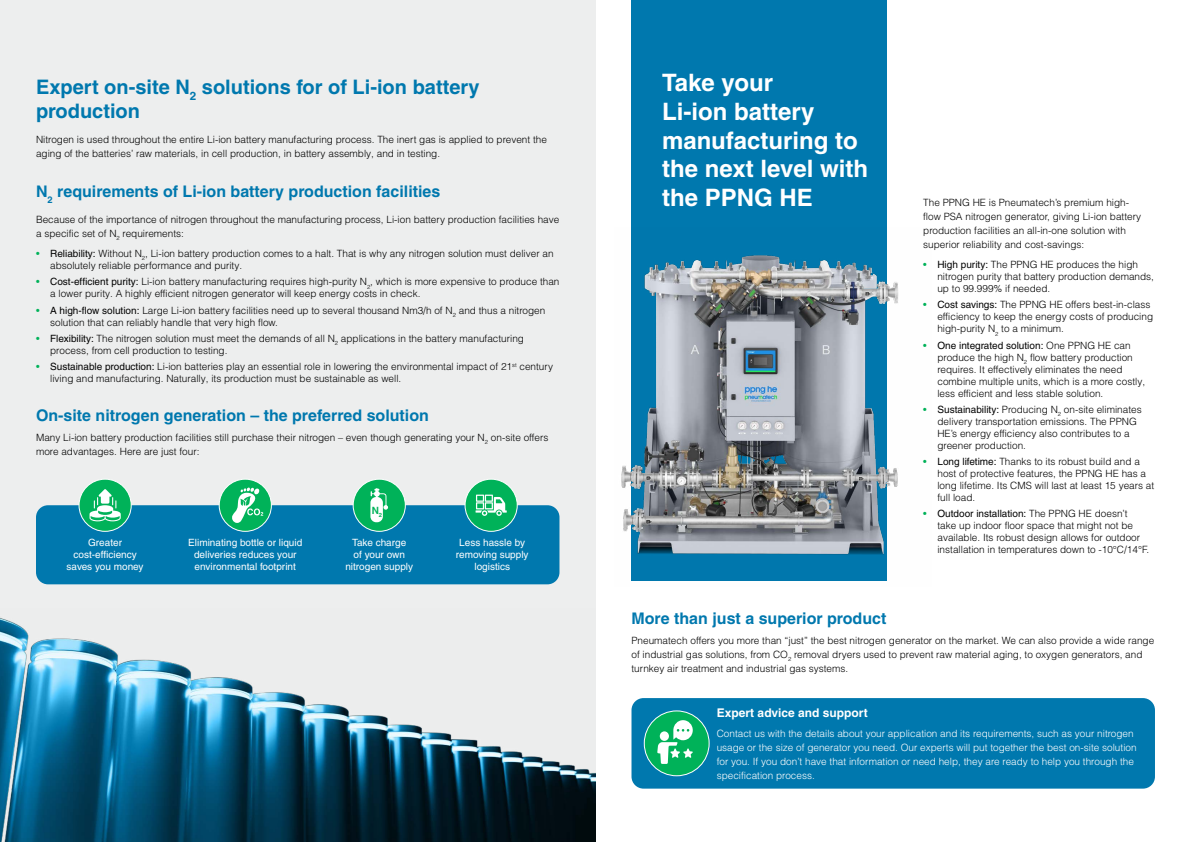
<style>
.page{position:relative;width:1191px;height:842px;background:#fff}
.page>*{position:absolute;margin:0;border:0;box-sizing:border-box;transform-origin:0 0}
.t1{font:700 24px/28.8px "Helvetica LT Pro";color:#fff}
.t2{font:700 20px/24px "Helvetica LT Pro";color:#0078ae}
.t3{font:700 16px "Helvetica LT Pro";color:#0078ae}
.t4{font:700 12px "Helvetica LT Pro";color:#fff}
.t5{font:300 10px/12px "Helvetica LT Pro";color:#000}
.t6{font:300 10px/14px "Helvetica LT Pro";color:#fff}
.t7{font:10px/12px "Helvetica LT Pro";color:#fff;text-align:center}
.t8{font:700 10px "Helvetica LT Pro";color:#00b259}
.s1{font-weight:400;color:#00b259}
.s2{font-weight:400}
</style>
<div class="page">
<div style="left:0;top:0;width:595px;height:842px;background:#edeeee"></div>
<div style="left:36px;top:505px;width:523px;height:79px;background:#0078ae;border-radius:12px"></div>
<div style="left:79px;top:479px;width:52px;height:52px;background:#00b259;border-radius:50%"></div>
<div style="left:79px;top:479px;width:53px;height:53px;border:1px solid #fff;border-radius:50%"></div>
<svg style="left:90px;top:489px;width:31px;height:32px"></svg>
<div style="left:219px;top:479px;width:52px;height:52px;background:#00b259;border-radius:50%"></div>
<div style="left:219px;top:479px;width:53px;height:53px;border:1px solid #fff;border-radius:50%"></div>
<svg style="left:232px;top:487px;width:31px;height:36px"></svg>
<div style="left:465px;top:479px;width:52px;height:52px;background:#00b259;border-radius:50%"></div>
<div style="left:464px;top:479px;width:54px;height:53px;border:1px solid #fff;border-radius:50%"></div>
<svg style="left:475px;top:495px;width:32px;height:21px"></svg>
<div style="left:353px;top:479px;width:52px;height:52px;background:#00b259;border-radius:50%"></div>
<div style="left:353px;top:479px;width:53px;height:53px;border:1px solid #fff;border-radius:50%"></div>
<svg style="left:370px;top:488px;width:18px;height:34px"></svg>
<div style="left:372px;top:505px;width:9px;height:10px;background:#fff"></div>
<img style="left:0;top:618px;width:595px;height:224px">
<div style="left:631px;top:0;width:256px;height:580px;background:#0078ae"></div>
<img style="left:621px;top:255px;width:278px;height:326px">
<div style="left:631px;top:698px;width:524px;height:91px;background:#0078ae;border-radius:12px"></div>
<div style="left:644px;top:711px;width:65px;height:65px;background:#00b259;border-radius:50%"></div>
<div style="left:644px;top:710px;width:65px;height:66px;border:1px solid #fff;border-radius:50%"></div>
<svg style="left:657px;top:720px;width:36px;height:44px"></svg>
<h2 class="t2" style="left:36px;top:75px;width:445px">Expert on-site N<sub>2</sub> solutions for of Li-ion battery production</h2>
<p class="t5" style="left:36px;top:132px;width:512px;line-height:14px">Nitrogen is used throughout the entire Li-ion battery manufacturing process. The inert gas is applied to prevent the aging of the batteries’ raw materials, in cell production, in battery assembly, and in testing.</p>
<h3 class="t3" style="left:36px;top:182px;width:406px">N<sub>2</sub> requirements of Li-ion battery production facilities</h3>
<p class="t5" style="left:36px;top:212px;width:525px;line-height:14px">Because of the importance of nitrogen throughout the manufacturing process, Li-ion battery production facilities have a specific set of N<sub>2</sub> requirements:</p>
<p class="t5" style="left:50px;top:247px;width:505px;text-indent:-14px"><span class="s1">•</span> <span class="s2">Reliability:</span> Without N<sub>2</sub>, Li-ion battery production comes to a halt. That is why any nitrogen solution must deliver an absolutely reliable performance and purity.</p>
<p class="t5" style="left:50px;top:276px;width:511px;text-indent:-14px"><span class="s1">•</span> <span class="s2">Cost-efficient purity:</span> Li-ion battery manufacturing requires high-purity N<sub>2</sub>, which is more expensive to produce than a lower purity. A highly efficient nitrogen generator will keep energy costs in check.</p>
<p class="t5" style="left:50px;top:304px;width:496px;text-indent:-14px"><span class="s1">•</span> <span class="s2">A high-flow solution:</span> Large Li-ion battery facilities need up to several thousand Nm3/h of N<sub>2</sub> and thus a nitrogen solution that can reliably handle that very high flow.</p>
<p class="t5" style="left:50px;top:332px;width:475px;text-indent:-14px"><span class="s1">•</span> <span class="s2">Flexibility:</span> The nitrogen solution must meet the demands of all N<sub>2</sub> applications in the battery manufacturing process, from cell production to testing.</p>
<p class="t5" style="left:50px;top:360px;width:504px;text-indent:-14px"><span class="s1">•</span> <span class="s2">Sustainable production:</span> Li-ion batteries play an essential role in lowering the environmental impact of 21<sup>st</sup> century living and manufacturing. Naturally, its production must be sustainable as well.</p>
<h3 class="t3" style="left:36px;top:406px;width:394px">On-site nitrogen generation – the preferred solution</h3>
<p class="t5" style="left:36px;top:430px;width:514px;line-height:14px">Many Li-ion battery production facilities still purchase their nitrogen – even though generating your N<sub>2</sub> on-site offers more advantages. Here are just four:</p>
<p class="t8" style="left:372px;top:504px;width:12px">N<sub>2</sub></p>
<p class="t7" style="left:67px;top:536px;width:78px">Greater cost-efficiency saves you money</p>
<p class="t7" style="left:188px;top:536px;width:115px">Eliminating bottle or liquid deliveries reduces your environmental footprint</p>
<p class="t7" style="left:456px;top:536px;width:74px">Less hassle by removing supply logistics</p>
<p class="t7" style="left:345px;top:536px;width:69px">Take charge<br>of your own nitrogen supply</p>
<h1 class="t1" style="left:662px;top:68px;width:208px">Take your<br>Li-ion battery manufacturing to the next level with the PPNG HE</h1>
<p class="t5" style="left:923px;top:195px;width:219px;line-height:14px">The PPNG HE is Pneumatech’s premium high&shy;flow PSA nitrogen generator, giving Li-ion battery production facilities an all-in-one solution with superior reliability and cost-savings:</p>
<p class="t5" style="left:937px;top:258px;width:218px;text-indent:-14px"><span class="s1">•</span> <span class="s2">High purity:</span> The PPNG HE produces the high nitrogen purity that battery production demands, up to 99.999% if needed.</p>
<p class="t5" style="left:937px;top:299px;width:217px;text-indent:-14px"><span class="s1">•</span> <span class="s2">Cost savings:</span> The PPNG HE offers best-in-class efficiency to keep the energy costs of producing high-purity N<sub>2</sub> to a minimum.</p>
<p class="t5" style="left:937px;top:339px;width:209px;text-indent:-14px"><span class="s1">•</span> <span class="s2">One integrated solution:</span> One PPNG HE can produce the high N<sub>2</sub> flow battery production requires. It effectively eliminates the need combine multiple units, which is a more costly, less efficient and less stable solution.</p>
<p class="t5" style="left:937px;top:403px;width:206px;text-indent:-14px"><span class="s1">•</span> <span class="s2">Sustainability:</span> Producing N<sub>2</sub> on-site eliminates delivery transportation emissions. The PPNG HE’s energy efficiency also contributes to a greener production.</p>
<p class="t5" style="left:937px;top:455px;width:218px;text-indent:-14px"><span class="s1">•</span> <span class="s2">Long lifetime:</span> Thanks to its robust build and a host of protective features, the PPNG HE has a long lifetime. Its CMS will last at least 15 years at full load.</p>
<p class="t5" style="left:937px;top:508px;width:213px;text-indent:-14px"><span class="s1">•</span> <span class="s2">Outdoor installation:</span> The PPNG HE doesn’t<br>take up indoor floor space that might not be available. Its robust design allows for outdoor installation in temperatures down to -10°C/14°F.</p>
<h3 class="t3" style="left:631px;top:609px;width:256px">More than just a superior product</h3>
<p class="t5" style="left:631px;top:633px;width:524px;line-height:14px">Pneumatech offers you more than “just” the best nitrogen generator on the market. We can also provide a wide range of industrial gas solutions, from CO<sub>2</sub> removal dryers used to prevent raw material aging, to oxygen generators, and turnkey air treatment and industrial gas systems.</p>
<p class="t4" style="left:716px;top:705px;width:153px">Expert advice and support</p>
<p class="t6" style="left:716px;top:726px;width:421px">Contact us with the details about your application and its requirements, such as your nitrogen usage or the size of generator you need. Our experts will put together the best on-site solution for you. If you don’t have that information or need help, they are ready to help you through the specification process.</p>
</div>
